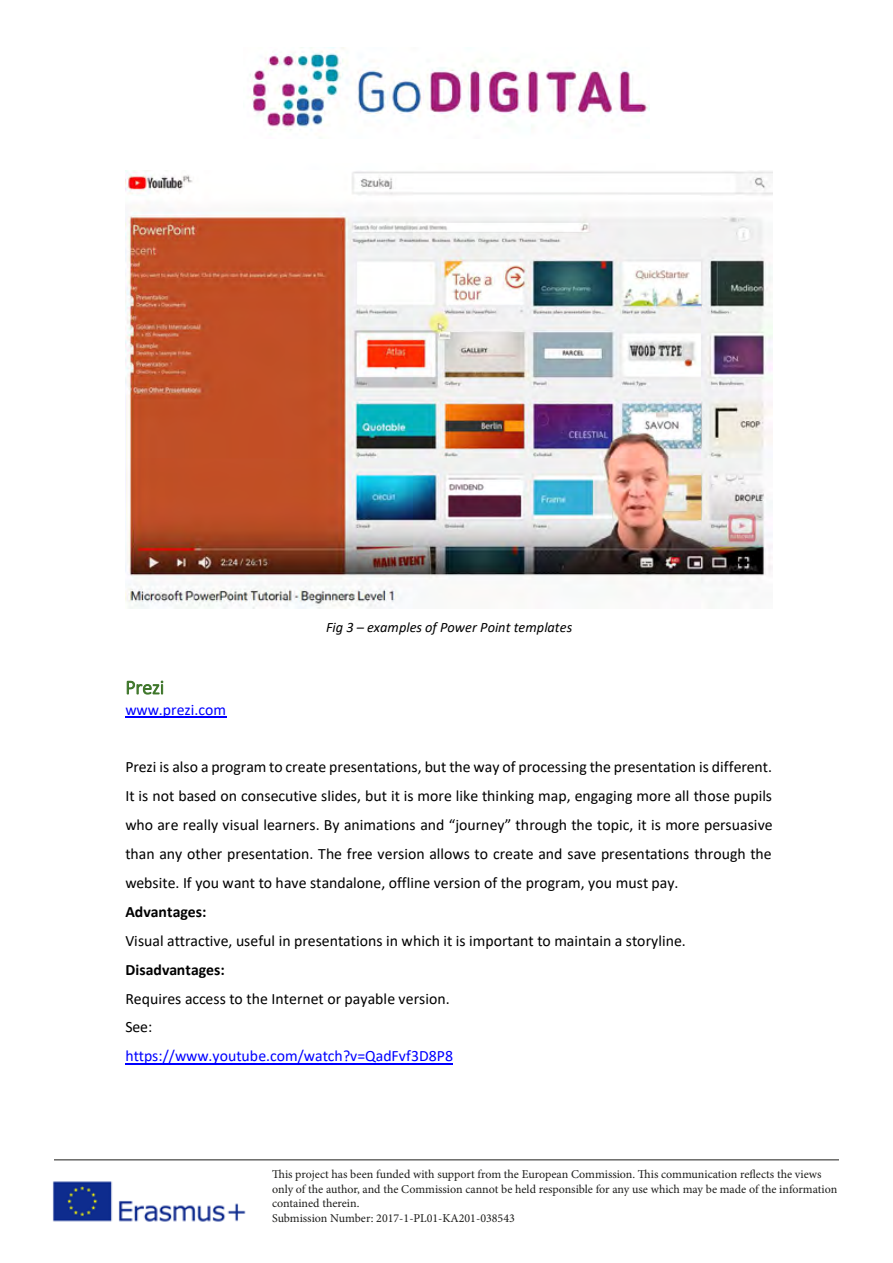
<style>
.page{position:relative;width:893px;height:1263px;background:#fff}
.page>*{position:absolute;margin:0;border:0;box-sizing:border-box;transform-origin:0 0}
.t1{font:300 20.1px "Calibri";letter-spacing:-.01em;color:#3e762a}
.t2{font:15.75px/29px "Calibri";color:#000;text-align:justify}
.t3{font:15.75px "Calibri";color:#00f}
.t4{font:700 15.75px "Calibri";color:#000}
.t5{font:italic 14.4px "Calibri";letter-spacing:.005em;color:#000}
.t6{font:12px/14.4px "Minion Pro";color:#1d1d1b}
</style>
<div class="page">
<img style="left:249px;top:48px;width:401px;height:83px">
<img style="left:52px;top:1181px;width:194px;height:41px">
<hr style="left:54px;top:1159px;width:785px;height:1px;background:#1d1d1b">
<hr style="left:125px;top:716px;width:101px;height:1px;background:#00f">
<hr style="left:125px;top:1063px;width:328px;height:1px;background:#00f">
<img style="left:125px;top:170px;width:648px;height:438px">
<p class="t1" style="left:125px;top:675px;width:40px">Prezi</p>
<p class="t3" style="left:125px;top:698px;width:102px">www.prezi.com</p>
<p class="t5" style="left:326px;top:617px;width:248px">Fig 3 – examples of Power Point templates</p>
<p class="t2" style="left:125px;top:752px;width:649px">Prezi is also a program to create presentations, but the way of processing the presentation is different.<br>It is not based on consecutive slides, but it is more like thinking map, engaging more all those pupils who are really visual learners. By animations and “journey” through the topic, it is more persuasive than any other presentation. The free version allows to create and save presentations through the website. If you want to have standalone, offline version of the program, you must pay.</p>
<p class="t4" style="left:125px;top:900px;width:83px">Advantages:</p>
<p class="t2" style="left:125px;top:925px;width:562px">Visual attractive, useful in presentations in which it is important to maintain a storyline.</p>
<p class="t4" style="left:125px;top:958px;width:101px">Disadvantages:</p>
<p class="t2" style="left:125px;top:983px;width:326px">Requires access to the Internet or payable version.<br>See:</p>
<p class="t3" style="left:125px;top:1045px;width:329px">https://www.youtube.com/watch?v=QadFvf3D8P8</p>
<p class="t6" style="left:272px;top:1167px;width:567px">This project has been funded with support from the European Commission. This communication reflects the views only of the author, and the Commission cannot be held responsible for any use which may be made of the information contained therein.<br>Submission Number: 2017-1-PL01-KA201-038543</p>
</div>
